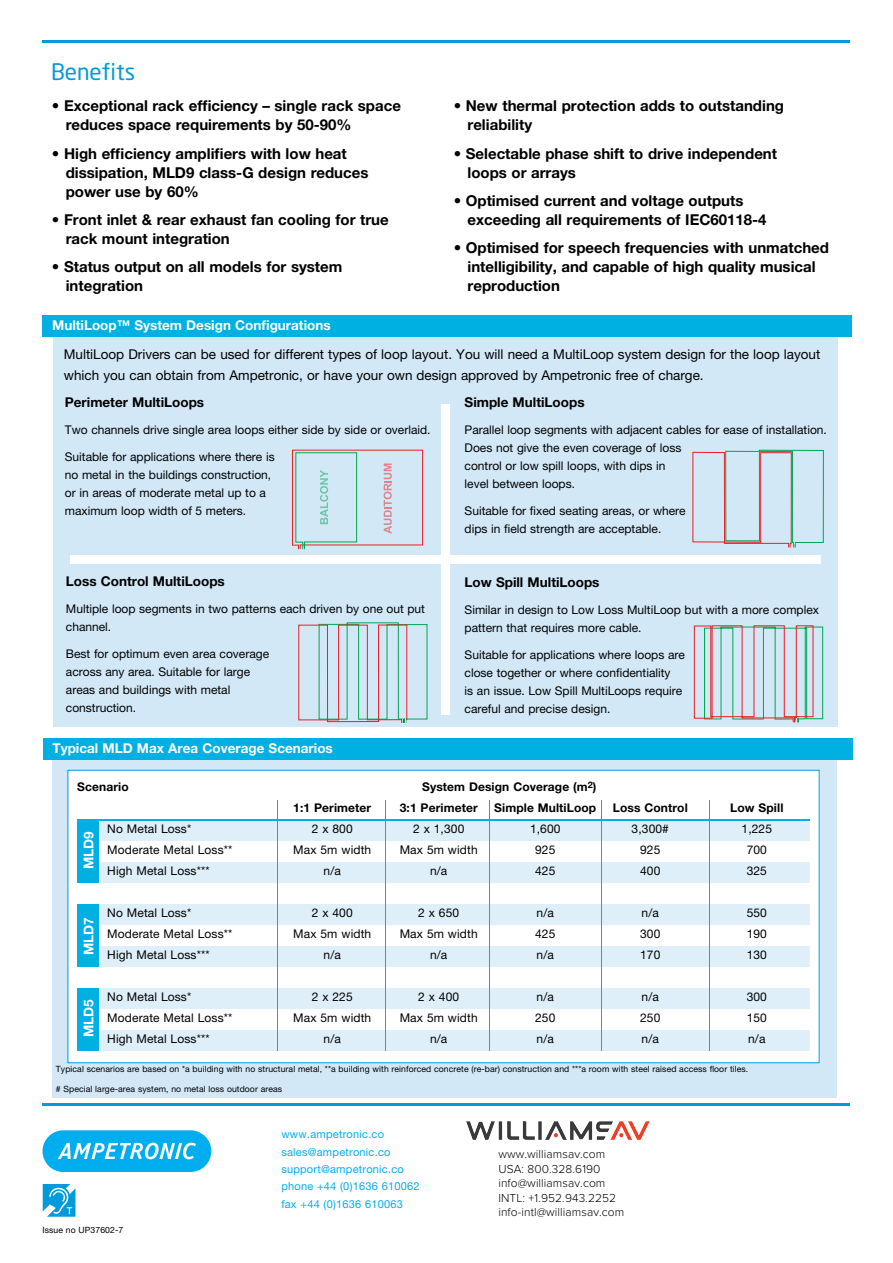
<style>
.page{position:relative;width:893px;height:1263px;background:#fff}
.page>*{position:absolute;margin:0;border:0;box-sizing:border-box;transform-origin:0 0}
.t1{font:22.5px "Neo Sans";color:#009bdb}
.t2{font:700 15px/19.2px "Helvetica Neue";color:#000}
.t3{font:13.5px/21px "Helvetica Neue";color:#000}
.t4{font:700 13.5px "Helvetica Neue";color:#fff}
.t5{font:700 13.5px "Helvetica Neue";color:#000}
.t6{font:12px/21px "Helvetica Neue";color:#000}
.t7{font:300 12px/14.4px "Proxima Nova";letter-spacing:.005em;color:#000}
.t8{font:700 12px "Helvetica Neue";letter-spacing:.01em;color:#000}
.t9{font:10.95px/17.2px "Helvetica Neue";letter-spacing:.02em;color:#00aeef}
.t10{font:8.7px "Helvetica Neue";letter-spacing:.01em;color:#000}
</style>
<div class="page">
<div style="left:52px;top:754px;width:785px;height:344px;background:#d2e8f7"></div>
<div style="left:68px;top:770px;width:751px;height:293px;background:#fff"></div>
<div style="left:53px;top:331px;width:784px;height:396px;background:#d2e8f7"></div>
<div style="left:70px;top:555px;width:751px;height:8px;background:#fff"></div>
<div style="left:441px;top:404px;width:9px;height:310px;background:#fff"></div>
<hr style="left:43px;top:40px;width:807px;height:3px;background:#009bdb">
<hr style="left:43px;top:1103px;width:807px;height:3px;background:#009bdb">
<div style="left:77px;top:820px;width:733px;height:21px;background:#dfeff9"></div>
<div style="left:77px;top:862px;width:733px;height:21px;background:#dfeff9"></div>
<div style="left:77px;top:904px;width:733px;height:21px;background:#dfeff9"></div>
<div style="left:77px;top:946px;width:733px;height:21px;background:#dfeff9"></div>
<div style="left:77px;top:988px;width:733px;height:21px;background:#dfeff9"></div>
<div style="left:77px;top:1030px;width:733px;height:21px;background:#dfeff9"></div>
<div style="left:78px;top:988px;width:21px;height:62px;background:#00b0e3"></div>
<div style="left:78px;top:904px;width:21px;height:62px;background:#00b0e3"></div>
<div style="left:78px;top:820px;width:21px;height:62px;background:#00b0e3"></div>
<hr style="left:277px;top:800px;width:1px;height:251px;background:#00b0e3">
<hr style="left:385px;top:800px;width:1px;height:251px;background:#00b0e3">
<hr style="left:489px;top:800px;width:1px;height:251px;background:#00b0e3">
<hr style="left:601px;top:800px;width:1px;height:251px;background:#00b0e3">
<hr style="left:709px;top:800px;width:1px;height:251px;background:#00b0e3">
<hr style="left:77px;top:819px;width:733px;height:1px;background:#00b0e3">
<div style="left:43px;top:315px;width:809px;height:21px;background:#00b0e3"></div>
<svg style="left:292px;top:449px;width:132px;height:101px"></svg>
<svg style="left:298px;top:622px;width:130px;height:101px"></svg>
<svg style="left:692px;top:449px;width:132px;height:98px"></svg>
<svg style="left:693px;top:625px;width:131px;height:98px"></svg>
<div style="left:43px;top:738px;width:810px;height:21px;background:#00b0e3"></div>
<svg style="left:43px;top:1184px;width:32px;height:33px"></svg>
<div style="left:43px;top:1130px;width:168px;height:42px;background:#00aeef;border-radius:21px"></div>
<svg style="left:58px;top:1143px;width:138px;height:16px"></svg>
<img style="left:466px;top:1121px;width:184px;height:18px">
<h3 class="t1" style="left:51px;top:60px;width:86px">Benefits</h3>
<p class="t2" style="left:66px;top:96px;width:337px;text-indent:-14px">• Exceptional rack efficiency – single rack space reduces space requirements by 50-90%</p>
<p class="t2" style="left:66px;top:143px;width:304px;text-indent:-14px">• High efficiency amplifiers with low heat dissipation, MLD9 class-G design reduces power use by 60%</p>
<p class="t2" style="left:66px;top:210px;width:325px;text-indent:-14px">• Front inlet &amp; rear exhaust fan cooling for true rack mount integration</p>
<p class="t2" style="left:52px;top:257px;width:292px">• Status output on all models for system</p>
<p class="t2" style="left:66px;top:276px;width:79px">integration</p>
<p class="t2" style="left:467px;top:96px;width:318px;text-indent:-14px">• New thermal protection adds to outstanding reliability</p>
<p class="t2" style="left:454px;top:143px;width:325px">• Selectable phase shift to drive independent</p>
<p class="t2" style="left:467px;top:162px;width:110px">loops or arrays</p>
<p class="t2" style="left:454px;top:191px;width:291px">• Optimised current and voltage outputs</p>
<p class="t2" style="left:467px;top:210px;width:301px">exceeding all requirements of IEC60118-4</p>
<p class="t2" style="left:454px;top:238px;width:377px;text-align:center">• Optimised for speech frequencies with unmatched intelligibility, and capable of high quality musical</p>
<p class="t2" style="left:468px;top:276px;width:94px">reproduction</p>
<p class="t4" style="left:52px;top:317px;width:280px">MultiLoop™ System Design Configurations</p>
<p class="t3" style="left:64px;top:344px;width:758px">MultiLoop Drivers can be used for different types of loop layout. You will need a MultiLoop system design for the loop layout which you can obtain from Ampetronic, or have your own design approved by Ampetronic free of charge.</p>
<h5 class="t5" style="left:65px;top:393px;width:141px">Perimeter MultiLoops</h5>
<p class="t6" style="left:65px;top:419px;width:367px">Two channels drive single area loops either side by side or overlaid.</p>
<p class="t6" style="left:65px;top:446px;width:211px">Suitable for applications where there is</p>
<p class="t6" style="left:65px;top:465px;width:208px;line-height:18px">no metal in the buildings construction, or in areas of moderate metal up to a maximum loop width of 5 meters.</p>
<h5 class="t5" style="left:465px;top:393px;width:122px">Simple MultiLoops</h5>
<p class="t6" style="left:465px;top:419px;width:364px">Parallel loop segments with adjacent cables for ease of installation.</p>
<p class="t6" style="left:465px;top:438px;width:218px;line-height:18px">Does not give the even coverage of loss control or low spill loops, with dips in level between loops.</p>
<p class="t6" style="left:465px;top:501px;width:223px;line-height:18px">Suitable for fixed seating areas, or where dips in field strength are acceptable.</p>
<h5 class="t5" style="left:66px;top:573px;width:160px">Loss Control MultiLoops</h5>
<p class="t6" style="left:66px;top:600px;width:361px;line-height:18px">Multiple loop segments in two patterns each driven by one out put channel.</p>
<p class="t6" style="left:66px;top:643px;width:205px">Best for optimum even area coverage</p>
<p class="t6" style="left:66px;top:661px;width:186px">across any area. Suitable for large</p>
<p class="t6" style="left:66px;top:681px;width:166px;line-height:18px">areas and buildings with metal construction.</p>
<h5 class="t5" style="left:465px;top:573px;width:136px">Low Spill MultiLoops</h5>
<p class="t6" style="left:465px;top:599px;width:356px">Similar in design to Low Loss MultiLoop but with a more complex</p>
<p class="t6" style="left:465px;top:617px;width:178px">pattern that requires more cable.</p>
<p class="t6" style="left:465px;top:645px;width:222px;line-height:18px">Suitable for applications where loops are close together or where confidentiality<br>is an issue. Low Spill MultiLoops require</p>
<p class="t6" style="left:465px;top:698px;width:147px">careful and precise design.</p>
<p class="t4" style="left:52px;top:740px;width:282px">Typical MLD Max Area Coverage Scenarios</p>
<p class="t8" style="left:77px;top:780px;width:53px">Scenario</p>
<p class="t8" style="left:422px;top:780px;width:176px">System Design Coverage (m<sup>2</sup>)</p>
<p class="t8" style="left:293px;top:801px;width:79px">1:1 Perimeter</p>
<p class="t8" style="left:400px;top:801px;width:79px">3:1 Perimeter</p>
<p class="t8" style="left:494px;top:801px;width:104px">Simple MultiLoop</p>
<p class="t8" style="left:613px;top:801px;width:76px">Loss Control</p>
<p class="t8" style="left:730px;top:801px;width:55px">Low Spill</p>
<p class="t4" style="left:80px;top:869px;width:39px;rotate:-90deg">MLD9</p>
<p class="t6" style="left:107px;top:818px;width:127px">No Metal Loss*<br>Moderate Metal Loss**<br>High Metal Loss***</p>
<p class="t6" style="left:107px;top:902px;width:127px">No Metal Loss*<br>Moderate Metal Loss**<br>High Metal Loss***</p>
<p class="t6" style="left:107px;top:986px;width:127px">No Metal Loss*<br>Moderate Metal Loss**<br>High Metal Loss***</p>
<p class="t6" style="left:742px;top:818px;width:32px;text-align:center">1,225<br>700<br>325</p>
<p class="t6" style="left:747px;top:902px;width:22px;text-align:justify">550<br>190<br>130</p>
<p class="t6" style="left:747px;top:986px;width:22px;text-align:justify">300<br>150 n/a</p>
<p class="t10" style="left:56px;top:1063px;width:694px">Typical scenarios are based on *a building with no structural metal, **a building with reinforced concrete (re-bar) construction and ***a room with steel raised access floor tiles.</p>
<p class="t10" style="left:56px;top:1084px;width:228px"># Special large-area system, no metal loss outdoor areas</p>
<p class="t9" style="left:281px;top:1126px;width:124px">www.ampetronic.co sales@ampetronic.co support@ampetronic.co</p>
<p class="t9" style="left:281px;top:1177px;width:140px">phone +44 (0)1636 610062 fax +44 (0)1636 610063</p>
<p class="t10" style="left:43px;top:1224px;width:82px">Issue no UP37602-7</p>
<p class="t6" style="left:293px;top:818px;width:80px;text-align:center">2 x 800<br>Max 5m width n/a</p>
<p class="t6" style="left:293px;top:902px;width:80px;text-align:center">2 x 400<br>Max 5m width n/a</p>
<p class="t6" style="left:293px;top:986px;width:80px;text-align:center">2 x 225<br>Max 5m width n/a</p>
<p class="t6" style="left:400px;top:818px;width:80px;text-align:center">2 x 1,300<br>Max 5m width n/a</p>
<p class="t6" style="left:400px;top:902px;width:80px;text-align:center">2 x 650<br>Max 5m width n/a</p>
<p class="t6" style="left:400px;top:986px;width:80px;text-align:center">2 x 400<br>Max 5m width n/a</p>
<p class="t6" style="left:530px;top:818px;width:32px;text-align:center">1,600<br>925<br>425</p>
<p class="t6" style="left:535px;top:902px;width:22px">n/a<br>425 n/a</p>
<p class="t6" style="left:535px;top:986px;width:22px">n/a<br>250 n/a</p>
<p class="t6" style="left:632px;top:818px;width:39px;text-align:center">3,300#<br>925<br>400</p>
<p class="t6" style="left:640px;top:902px;width:22px">n/a<br>300<br>170</p>
<p class="t6" style="left:640px;top:986px;width:22px">n/a<br>250 n/a</p>
<p class="t4" style="left:80px;top:955px;width:39px;rotate:-90deg">MLD7</p>
<p class="t4" style="left:80px;top:1037px;width:39px;rotate:-90deg">MLD5</p>
<p class="t7" style="left:498px;top:1146px;width:127px">www.williamsav.com<br>USA: 800.328.6190 info@williamsav.com<br>INTL: +1.952.943.2252 info-intl@williamsav.com</p>
</div>
